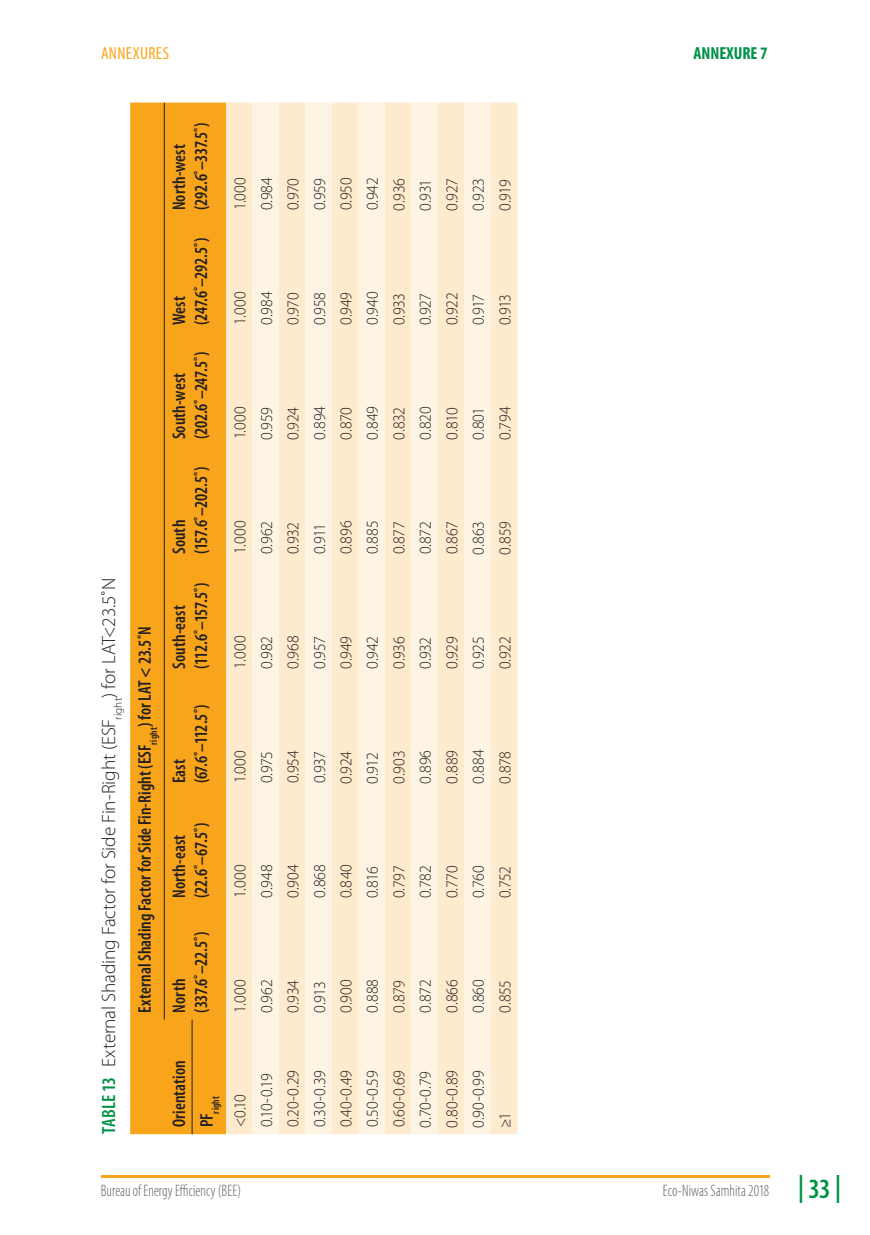
<style>
.page{position:relative;width:870px;height:1235px;background:#fff}
.page>*{position:absolute;margin:0;border:0;box-sizing:border-box;transform-origin:0 0}
.t1{font:600 condensed 28px "Myriad Pro";color:#009247}
.t2{font:300 19.25px "Myriad Pro";letter-spacing:-.01em;color:#231f20}
.t3{font:600 condensed 18.38px/22.1px "Myriad Pro";color:#231f20;scale:.95 1}
.t4{font:600 condensed 18.38px/22.1px "Myriad Pro";letter-spacing:-.025em;color:#231f20;scale:.95 1}
.t5{font:condensed 17.5px "Myriad Pro";letter-spacing:.02em;color:#f9a51b}
.t6{font:700 condensed 17.5px "Myriad Pro";letter-spacing:-.005em;color:#009247}
.t7{font:300 16.62px "Myriad Pro";letter-spacing:-.015em;color:#231f20;scale:.95 1}
.t8{font:300 condensed 16.62px "Myriad Pro";color:#636366;scale:.9 1}
.t9{font:600 condensed 10.67px "Myriad Pro";color:#231f20;scale:.95 1}
.s1{font-weight:600;font-stretch:condensed;color:#009247}
</style>
<div class="page">
<hr style="left:101px;top:1175px;width:668px;height:2px;background:#f9a51b">
<div style="left:130px;top:103px;width:96px;height:1031px;background:#f9a51b"></div>
<div style="left:226px;top:103px;width:291px;height:1031px;background:#feeacc"></div>
<svg style="left:252px;top:103px;width:239px;height:1031px;background:#feefd9"></svg>
<hr style="left:164px;top:905px;width:1px;height:114px;background:#231f20">
<hr style="left:164px;top:790px;width:1px;height:115px;background:#231f20">
<hr style="left:164px;top:676px;width:1px;height:114px;background:#231f20">
<hr style="left:164px;top:561px;width:1px;height:115px;background:#231f20">
<hr style="left:164px;top:446px;width:1px;height:115px;background:#231f20">
<hr style="left:164px;top:332px;width:1px;height:114px;background:#231f20">
<hr style="left:164px;top:217px;width:1px;height:115px;background:#231f20">
<hr style="left:164px;top:103px;width:1px;height:114px;background:#231f20">
<hr style="left:192px;top:1019px;width:1px;height:115px;background:#231f20">
<p class="t5" style="left:101px;top:43px;width:69px">ANNEXURES</p>
<p class="t6" style="left:693px;top:42px;width:76px">ANNEXURE 7</p>
<p class="t2" style="left:97px;top:1134px;width:557px;rotate:-90deg"><span class="s1">Table 13</span> External Shading Factor for Side Fin-Right (ESF<sub>right</sub>) for LAT&lt;23.5˚N</p>
<p class="t3" style="left:133px;top:1012px;width:408px;rotate:-90deg">External Shading Factor for Side Fin-Right (ESF<sub>right</sub>) for LAT &lt; 23.5˚N</p>
<p class="t3" style="left:168px;top:210px;width:94px;rotate:-90deg">North-west (292.6˚–337.5˚)</p>
<p class="t3" style="left:168px;top:325px;width:94px;rotate:-90deg">West (247.6˚–292.5˚)</p>
<p class="t3" style="left:168px;top:439px;width:94px;rotate:-90deg">South-west (202.6˚–247.5˚)</p>
<p class="t3" style="left:168px;top:554px;width:93px;rotate:-90deg">South (157.6˚–202.5˚)</p>
<p class="t4" style="left:168px;top:669px;width:92px;rotate:-90deg">South-east (112.6˚–157.5˚)</p>
<p class="t3" style="left:168px;top:783px;width:85px;rotate:-90deg">East (67.6˚–112.5˚)</p>
<p class="t3" style="left:168px;top:898px;width:81px;rotate:-90deg">North-east (22.6˚–67.5˚)</p>
<p class="t3" style="left:168px;top:1012px;width:87px;rotate:-90deg">North (337.6˚–22.5˚)</p>
<p class="t7" style="left:230px;top:210px;width:37px;rotate:-90deg">1.000</p>
<p class="t7" style="left:230px;top:325px;width:37px;rotate:-90deg">1.000</p>
<p class="t7" style="left:230px;top:439px;width:37px;rotate:-90deg">1.000</p>
<p class="t7" style="left:230px;top:554px;width:37px;rotate:-90deg">1.000</p>
<p class="t7" style="left:230px;top:669px;width:37px;rotate:-90deg">1.000</p>
<p class="t7" style="left:230px;top:783px;width:37px;rotate:-90deg">1.000</p>
<p class="t7" style="left:230px;top:898px;width:37px;rotate:-90deg">1.000</p>
<p class="t7" style="left:230px;top:1012px;width:37px;rotate:-90deg">1.000</p>
<p class="t3" style="left:168px;top:1127px;width:72px;rotate:-90deg">Orientation</p>
<p class="t9" style="left:209px;top:1127px;width:34px;rotate:-90deg"><sup>PF</sup>right</p>
<p class="t7" style="left:230px;top:1127px;width:36px;rotate:-90deg">&lt;0.10</p>
<p class="t7" style="left:256px;top:210px;width:37px;rotate:-90deg">0.984</p>
<p class="t7" style="left:283px;top:210px;width:35px;rotate:-90deg">0.970</p>
<p class="t7" style="left:309px;top:210px;width:36px;rotate:-90deg">0.959</p>
<p class="t7" style="left:336px;top:210px;width:36px;rotate:-90deg">0.950</p>
<p class="t7" style="left:362px;top:210px;width:36px;rotate:-90deg">0.942</p>
<p class="t7" style="left:389px;top:210px;width:36px;rotate:-90deg">0.936</p>
<p class="t7" style="left:415px;top:211px;width:35px;rotate:-90deg">0.931</p>
<p class="t7" style="left:442px;top:211px;width:35px;rotate:-90deg">0.927</p>
<p class="t7" style="left:468px;top:211px;width:36px;rotate:-90deg">0.923</p>
<p class="t7" style="left:495px;top:211px;width:34px;rotate:-90deg">0.919</p>
<p class="t7" style="left:256px;top:325px;width:37px;rotate:-90deg">0.984</p>
<p class="t7" style="left:283px;top:325px;width:35px;rotate:-90deg">0.970</p>
<p class="t7" style="left:309px;top:325px;width:36px;rotate:-90deg">0.958</p>
<p class="t7" style="left:336px;top:325px;width:36px;rotate:-90deg">0.949</p>
<p class="t7" style="left:362px;top:325px;width:37px;rotate:-90deg">0.940</p>
<p class="t7" style="left:389px;top:325px;width:35px;rotate:-90deg">0.933</p>
<p class="t7" style="left:415px;top:325px;width:35px;rotate:-90deg">0.927</p>
<p class="t7" style="left:442px;top:325px;width:36px;rotate:-90deg">0.922</p>
<p class="t7" style="left:468px;top:325px;width:34px;rotate:-90deg">0.917</p>
<p class="t7" style="left:495px;top:325px;width:34px;rotate:-90deg">0.913</p>
<p class="t7" style="left:256px;top:439px;width:36px;rotate:-90deg">0.959</p>
<p class="t7" style="left:283px;top:439px;width:35px;rotate:-90deg">0.924</p>
<p class="t7" style="left:309px;top:440px;width:37px;rotate:-90deg">0.894</p>
<p class="t7" style="left:336px;top:440px;width:36px;rotate:-90deg">0.870</p>
<p class="t7" style="left:362px;top:440px;width:37px;rotate:-90deg">0.849</p>
<p class="t7" style="left:389px;top:440px;width:36px;rotate:-90deg">0.832</p>
<p class="t7" style="left:415px;top:440px;width:36px;rotate:-90deg">0.820</p>
<p class="t7" style="left:442px;top:440px;width:35px;rotate:-90deg">0.810</p>
<p class="t7" style="left:468px;top:440px;width:36px;rotate:-90deg">0.801</p>
<p class="t7" style="left:495px;top:440px;width:36px;rotate:-90deg">0.794</p>
<p class="t7" style="left:256px;top:554px;width:36px;rotate:-90deg">0.962</p>
<p class="t7" style="left:283px;top:554px;width:35px;rotate:-90deg">0.932</p>
<p class="t7" style="left:309px;top:554px;width:34px;rotate:-90deg">0.911</p>
<p class="t7" style="left:336px;top:554px;width:37px;rotate:-90deg">0.896</p>
<p class="t7" style="left:362px;top:554px;width:37px;rotate:-90deg">0.885</p>
<p class="t7" style="left:389px;top:554px;width:36px;rotate:-90deg">0.877</p>
<p class="t7" style="left:415px;top:554px;width:36px;rotate:-90deg">0.872</p>
<p class="t7" style="left:442px;top:554px;width:37px;rotate:-90deg">0.867</p>
<p class="t7" style="left:468px;top:554px;width:37px;rotate:-90deg">0.863</p>
<p class="t7" style="left:495px;top:554px;width:36px;rotate:-90deg">0.859</p>
<p class="t7" style="left:256px;top:669px;width:36px;rotate:-90deg">0.982</p>
<p class="t7" style="left:283px;top:669px;width:37px;rotate:-90deg">0.968</p>
<p class="t7" style="left:309px;top:669px;width:36px;rotate:-90deg">0.957</p>
<p class="t7" style="left:336px;top:669px;width:36px;rotate:-90deg">0.949</p>
<p class="t7" style="left:362px;top:669px;width:36px;rotate:-90deg">0.942</p>
<p class="t7" style="left:389px;top:669px;width:36px;rotate:-90deg">0.936</p>
<p class="t7" style="left:415px;top:669px;width:35px;rotate:-90deg">0.932</p>
<p class="t7" style="left:442px;top:669px;width:36px;rotate:-90deg">0.929</p>
<p class="t7" style="left:468px;top:669px;width:36px;rotate:-90deg">0.925</p>
<p class="t7" style="left:495px;top:669px;width:36px;rotate:-90deg">0.922</p>
<p class="t7" style="left:256px;top:783px;width:35px;rotate:-90deg">0.975</p>
<p class="t7" style="left:283px;top:783px;width:36px;rotate:-90deg">0.954</p>
<p class="t7" style="left:309px;top:783px;width:35px;rotate:-90deg">0.937</p>
<p class="t7" style="left:336px;top:783px;width:35px;rotate:-90deg">0.924</p>
<p class="t7" style="left:362px;top:783px;width:34px;rotate:-90deg">0.912</p>
<p class="t7" style="left:389px;top:783px;width:36px;rotate:-90deg">0.903</p>
<p class="t7" style="left:415px;top:784px;width:37px;rotate:-90deg">0.896</p>
<p class="t7" style="left:442px;top:784px;width:37px;rotate:-90deg">0.889</p>
<p class="t7" style="left:468px;top:784px;width:37px;rotate:-90deg">0.884</p>
<p class="t7" style="left:495px;top:784px;width:36px;rotate:-90deg">0.878</p>
<p class="t7" style="left:256px;top:898px;width:37px;rotate:-90deg">0.948</p>
<p class="t7" style="left:283px;top:898px;width:37px;rotate:-90deg">0.904</p>
<p class="t7" style="left:309px;top:898px;width:37px;rotate:-90deg">0.868</p>
<p class="t7" style="left:336px;top:898px;width:38px;rotate:-90deg">0.840</p>
<p class="t7" style="left:362px;top:898px;width:35px;rotate:-90deg">0.816</p>
<p class="t7" style="left:389px;top:898px;width:36px;rotate:-90deg">0.797</p>
<p class="t7" style="left:415px;top:898px;width:36px;rotate:-90deg">0.782</p>
<p class="t7" style="left:442px;top:898px;width:36px;rotate:-90deg">0.770</p>
<p class="t7" style="left:468px;top:898px;width:36px;rotate:-90deg">0.760</p>
<p class="t7" style="left:495px;top:898px;width:36px;rotate:-90deg">0.752</p>
<p class="t7" style="left:256px;top:1012px;width:36px;rotate:-90deg">0.962</p>
<p class="t7" style="left:283px;top:1012px;width:36px;rotate:-90deg">0.934</p>
<p class="t7" style="left:309px;top:1013px;width:34px;rotate:-90deg">0.913</p>
<p class="t7" style="left:336px;top:1013px;width:37px;rotate:-90deg">0.900</p>
<p class="t7" style="left:362px;top:1013px;width:37px;rotate:-90deg">0.888</p>
<p class="t7" style="left:389px;top:1013px;width:36px;rotate:-90deg">0.879</p>
<p class="t7" style="left:415px;top:1013px;width:36px;rotate:-90deg">0.872</p>
<p class="t7" style="left:442px;top:1013px;width:37px;rotate:-90deg">0.866</p>
<p class="t7" style="left:468px;top:1013px;width:37px;rotate:-90deg">0.860</p>
<p class="t7" style="left:495px;top:1013px;width:36px;rotate:-90deg">0.855</p>
<p class="t7" style="left:256px;top:1127px;width:58px;rotate:-90deg">0.10-0.19</p>
<p class="t7" style="left:283px;top:1127px;width:62px;rotate:-90deg">0.20-0.29</p>
<p class="t7" style="left:309px;top:1127px;width:62px;rotate:-90deg">0.30-0.39</p>
<p class="t7" style="left:336px;top:1127px;width:61px;rotate:-90deg">0.40-0.49</p>
<p class="t7" style="left:362px;top:1127px;width:61px;rotate:-90deg">0.50-0.59</p>
<p class="t7" style="left:389px;top:1127px;width:62px;rotate:-90deg">0.60-0.69</p>
<p class="t7" style="left:415px;top:1127px;width:61px;rotate:-90deg">0.70-0.79</p>
<p class="t7" style="left:442px;top:1127px;width:62px;rotate:-90deg">0.80-0.89</p>
<p class="t7" style="left:468px;top:1127px;width:61px;rotate:-90deg">0.90-0.99</p>
<p class="t7" style="left:495px;top:1127px;width:18px;rotate:-90deg">≥1</p>
<p class="t8" style="left:101px;top:1180px;width:157px">Bureau of Energy Efficiency (BEE)</p>
<p class="t8" style="left:662px;top:1180px;width:119px">Eco-Niwas Samhita 2018</p>
<h1 class="t1" style="left:798px;top:1170px;width:44px">| 33 |</h1>
</div>
